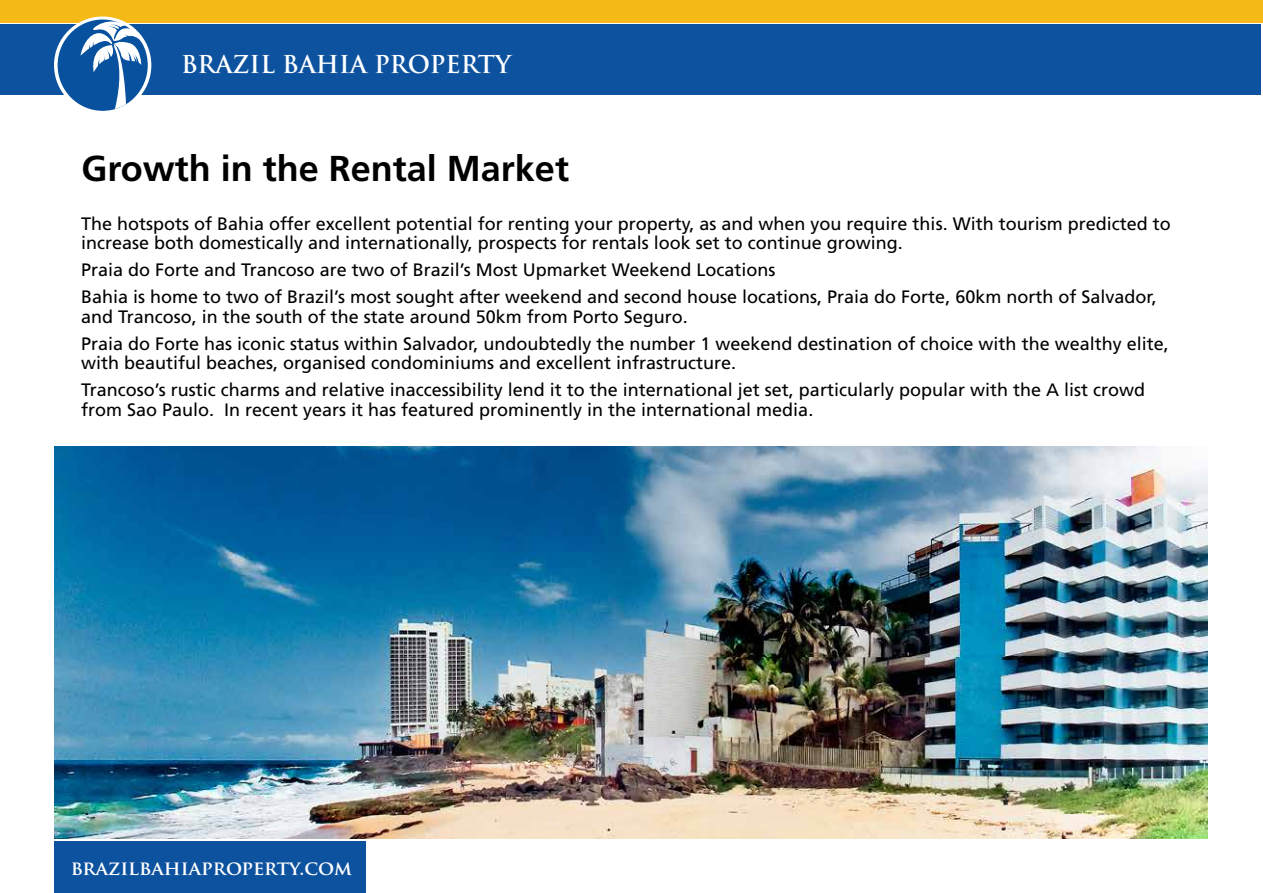
<style>
.page{position:relative;width:1263px;height:893px;background:#fff}
.page>*{position:absolute;margin:0;border:0;box-sizing:border-box;transform-origin:0 0}
.t1{font:700 36px "Frutiger LT";color:#000}
.t2{font:700 24px "Trajan Pro";color:#fff}
.t3{font:700 19.5px "Trajan Pro";color:#fff}
.t4{font:18px/27px "Frutiger LT";color:#000}
</style>
<div class="page">
<div style="left:54px;top:841px;width:312px;height:52px;background:#0d529f"></div>
<div style="left:0;top:0;width:1263px;height:22px;background:#f5ba18"></div>
<div style="left:0;top:24px;width:1260px;height:71px;background:#0d529f"></div>
<svg style="left:54px;top:16px;width:97px;height:98px"></svg>
<div style="left:58px;top:20px;width:90px;height:91px;background:#07519f;border-radius:50%"></div>
<svg style="left:80px;top:21px;width:63px;height:88px"></svg>
<img style="left:55px;top:446px;width:1152px;height:393px">
<h2 class="t2" style="left:181px;top:49px;width:332px">BRAZIL BAHIA PROPERTY</h2>
<h1 class="t1" style="left:81px;top:148px;width:489px">Growth in the Rental Market</h1>
<p class="t4" style="left:81px;top:214px;width:1091px;line-height:19.5px">The hotspots of Bahia offer excellent potential for renting your property, as and when you require this. With tourism predicted to increase both domestically and internationally, prospects for rentals look set to continue growing.</p>
<p class="t4" style="left:81px;top:256px;width:1077px">Praia do Forte and Trancoso are two of Brazil’s Most Upmarket Weekend Locations<br>Bahia is home to two of Brazil’s most sought after weekend and second house locations, Praia do Forte, 60km north of Salvador,</p>
<p class="t4" style="left:81px;top:303px;width:1089px">and Trancoso, in the south of the state around 50km from Porto Seguro.<br>Praia do Forte has iconic status within Salvador, undoubtedly the number 1 weekend destination of choice with the wealthy elite,</p>
<p class="t4" style="left:81px;top:349px;width:1065px">with beautiful beaches, organised condominiums and excellent infrastructure.<br>Trancoso’s rustic charms and relative inaccessibility lend it to the international jet set, particularly popular with the A list crowd</p>
<p class="t4" style="left:81px;top:396px;width:734px">from Sao Paulo. In recent years it has featured prominently in the international media.</p>
<p class="t3" style="left:71px;top:855px;width:283px">brazilbahiaproperty.com</p>
</div>
